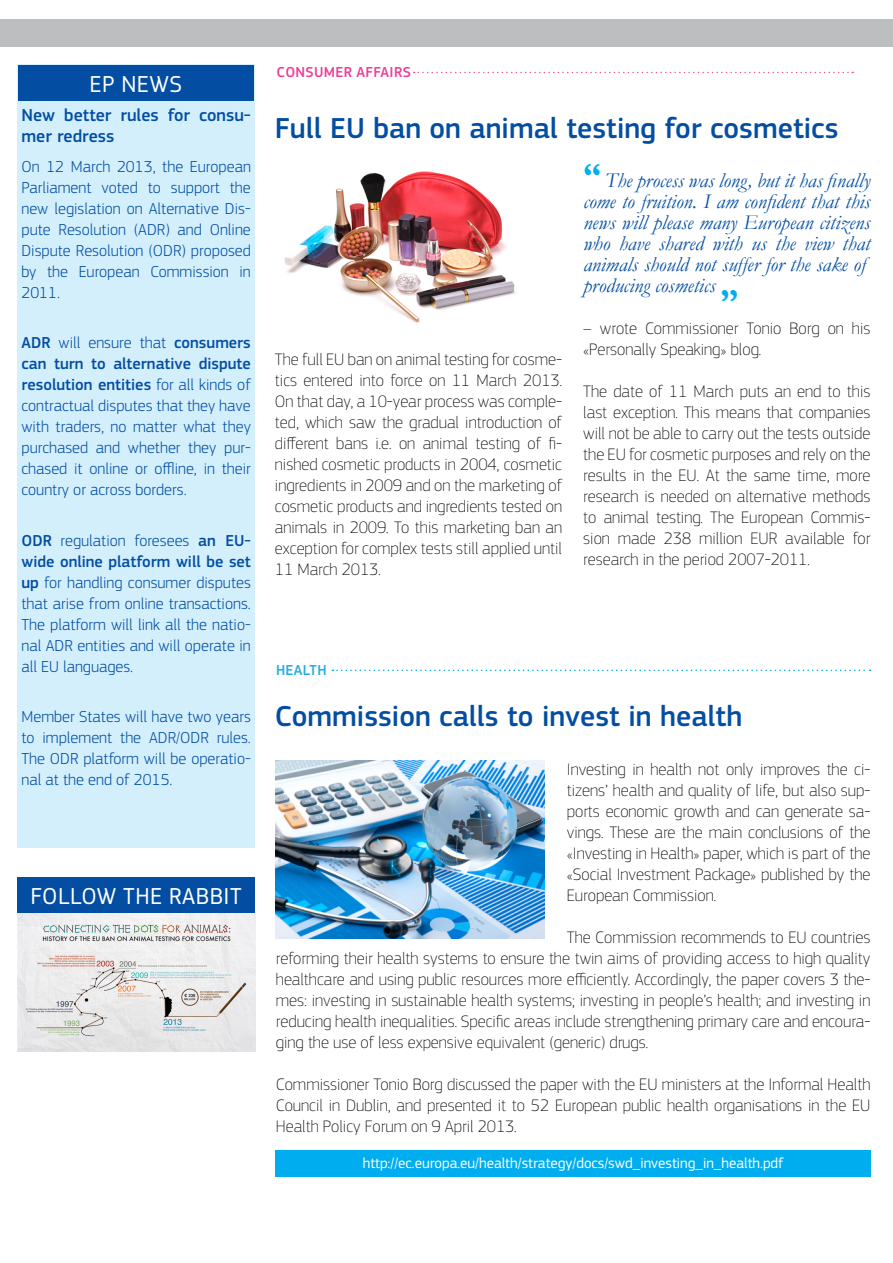
<style>
.page{position:relative;width:893px;height:1263px;background:#fff}
.page>*{position:absolute;margin:0;border:0;box-sizing:border-box;transform-origin:0 0}
.t1{font:700 36px "Garamond";color:#00aeef}
.t2{font:500 30px "EC Square Sans Pro";color:#034ea2}
.t3{font:24px "EC Square Sans Pro";letter-spacing:.02em;color:#fff}
.t4{font:italic 21px/21px "Garamond";color:#034ea2}
.t5{font:500 18px/21px "EC Square Sans Pro";color:#034ea2}
.t6{font:100 17.25px/21px "EC Square Sans Pro";color:#000;text-align:justify}
.t7{font:300 16.5px/21px "EC Square Sans Pro";color:#034ea2;text-align:justify}
.t8{font:15px "EC Square Sans Pro";color:#fff}
.t9{font:500 15px "EC Square Sans Pro";letter-spacing:.02em;color:#ee3d96}
.t10{font:500 15px "EC Square Sans Pro";letter-spacing:.02em;color:#21ade3}
.s1{font-weight:500}
.s2{font-weight:700;font-style:normal;font-size:36px;color:#00aeef}
</style>
<div class="page">
<div style="left:0;top:19px;width:893px;height:28px;background:#bcbec0"></div>
<img style="left:17px;top:912px;width:238px;height:140px">
<svg style="left:414px;top:72px;width:439px;height:1px"></svg>
<img style="left:284px;top:171px;width:232px;height:152px">
<div style="left:17px;top:65px;width:238px;height:783px;background:#d4effc"></div>
<div style="left:18px;top:65px;width:236px;height:36px;background:#034ea2"></div>
<div style="left:17px;top:877px;width:238px;height:35px;background:#034ea2"></div>
<div style="left:275px;top:1150px;width:595px;height:27px;background:#00aeef"></div>
<img style="left:276px;top:760px;width:268px;height:178px">
<svg style="left:332px;top:670px;width:539px;height:1px"></svg>
<h3 class="t3" style="left:89px;top:70px;width:92px">EP NEWS</h3>
<p class="t5" style="left:21px;top:105px;width:231px">New better rules for consu&shy;mer redress</p>
<p class="t7" style="left:21px;top:156px;width:231px">On 12 March 2013, the European Parliament voted to support the new legislation on Alternative Dis&shy;pute Resolution (ADR) and Online Dispute Resolution (ODR) proposed by the European Commission in 2011.</p>
<p class="t7" style="left:21px;top:332px;width:231px"><span class="s1">ADR</span> will ensure that <span class="s1">consumers can turn to alternative dispute resolution entities</span> for all kinds of contractual disputes that they have with traders, no matter what they purchased and whether they pur&shy;chased it online or offline, in their country or across borders.</p>
<p class="t7" style="left:21px;top:530px;width:231px"><span class="s1">ODR</span> regulation foresees <span class="s1">an EU&shy;wide online platform will be set up</span> for handling consumer disputes that arise from online transactions.<br>The platform will link all the natio&shy;nal ADR entities and will operate in all EU languages.</p>
<p class="t7" style="left:21px;top:706px;width:231px">Member States will have two years to implement the ADR/ODR rules.<br>The ODR platform will be operatio&shy;nal at the end of 2015.</p>
<h3 class="t3" style="left:30px;top:882px;width:26px">FOLLO</h3>
<h3 class="t3" style="left:97px;top:882px;width:136px">W THE RABBIT</h3>
<p class="t9" style="left:277px;top:64px;width:136px">Consumer affairs</p>
<h2 class="t2" style="left:275px;top:111px;width:565px">Full EU ban on animal testing for cosmetics</h2>
<p class="t6" style="left:275px;top:349px;width:289px">The full EU ban on animal testing for cosme&shy;tics entered into force on 11 March 2013.<br>On that day, a 10-year process was comple&shy;ted, which saw the gradual introduction of different bans i.e. on animal testing of fi&shy;nished cosmetic products in 2004, cosmetic ingredients in 2009 and on the marketing of cosmetic products and ingredients tested on animals in 2009. To this marketing ban an exception for complex tests still applied until 11 March 2013.</p>
<p class="t4" style="left:583px;top:170px;width:289px"><span class="s2">“</span> The process was long, but it has finally come to fruition. I am confident that this news will please many European citizens who have shared with us the view that animals should not suffer for the sake of producing cosmetics</p>
<p class="t6" style="left:583px;top:318px;width:289px">– wrote Commissioner Tonio Borg on his «Personally Speaking» blog.</p>
<p class="t6" style="left:583px;top:381px;width:289px">The date of 11 March puts an end to this last exception. This means that companies will not be able to carry out the tests outside the EU for cosmetic purposes and rely on the results in the EU. At the same time, more research is needed on alternative methods to animal testing. The European Commis&shy;sion made 238 million EUR available for research in the period 2007-2011.</p>
<h1 class="t1" style="left:721px;top:277px;width:19px">”</h1>
<p class="t10" style="left:276px;top:661px;width:52px">health</p>
<h2 class="t2" style="left:275px;top:699px;width:469px">Commission calls to invest in health</h2>
<p class="t6" style="left:567px;top:758px;width:305px">Investing in health not only improves the ci&shy;tizens’ health and quality of life, but also sup&shy;ports economic growth and can generate sa&shy;vings. These are the main conclusions of the «Investing in Health» paper, which is part of the «Social Investment Package» published by the European Commission.</p>
<p class="t6" style="left:276px;top:926px;width:596px;text-indent:291px">The Commission recommends to EU countries reforming their health systems to ensure the twin aims of providing access to high quality healthcare and using public resources more efficiently. Accordingly, the paper covers 3 the&shy;mes: investing in sustainable health systems; investing in people’s health; and investing in reducing health inequalities. Specific areas include strengthening primary care and encoura&shy;ging the use of less expensive equivalent (generic) drugs.</p>
<p class="t6" style="left:276px;top:1073px;width:596px">Commissioner Tonio Borg discussed the paper with the EU ministers at the Informal Health Council in Dublin, and presented it to 52 European public health organisations in the EU Health Policy Forum on 9 April 2013.</p>
<p class="t8" style="left:363px;top:1154px;width:422px">http://ec.europa.eu/health/strategy/docs/swd_investing_in_health.pdf</p>
</div>
